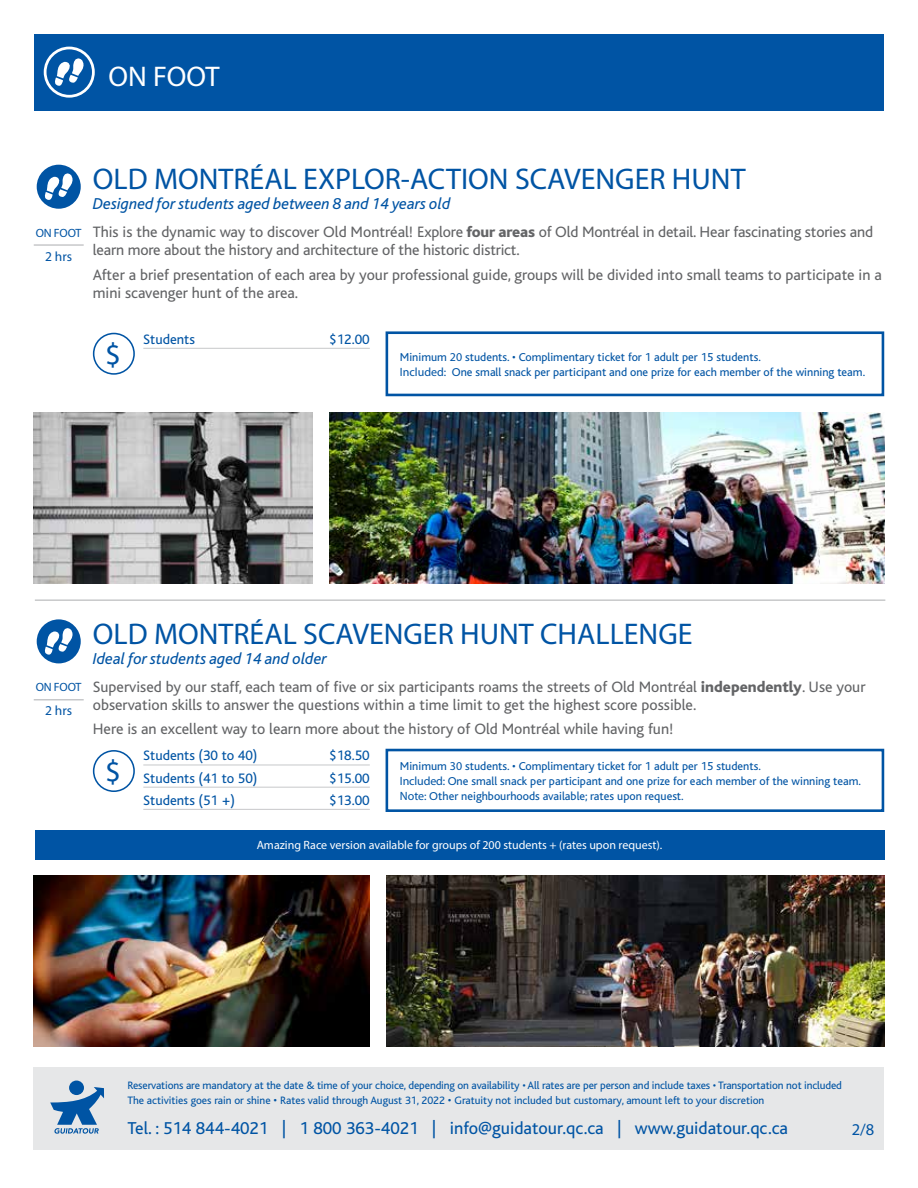
<style>
.page{position:relative;width:918px;height:1188px;background:#fff}
.page>*{position:absolute;margin:0;border:0;box-sizing:border-box;transform-origin:0 0}
.t1{font:31.05px "Myriad Pro";color:#0054a4}
.t2{font:30px "Myriad Pro";color:#0054a4}
.t3{font:28.5px "Myriad Pro";color:#fff}
.t4{font:18px "Bliss";color:#0054a4}
.t5{font:italic 16.5px "Bliss";color:#0054a4}
.t6{font:16.5px "Myriad Pro";color:#0054a4}
.t7{font:15.75px/18px "Bliss";color:#636466}
.t8{font:15px "Bliss";color:#0054a4}
.t9{font:14.4px "Bliss";color:#0054a4}
.t10{font:13.5px "Myriad Pro";color:#0054a4}
.t11{font:12px/15px "Bliss";color:#0054a4}
.t12{font:12px "Myriad Pro";color:#fff}
.t13{font:12px "Myriad Pro";letter-spacing:-.01em;color:#0054a4}
.t14{font:11.25px/15px "Bliss";letter-spacing:-.01em;color:#0054a4}
.s1{font-weight:800}
.s2{font-family:"Myriad Pro"}
.s3{font-size:12px}
</style>
<div class="page">
<div style="left:34px;top:1067px;width:850px;height:83px;background:#e6e7e8"></div>
<svg style="left:50px;top:1081px;width:54px;height:53px"></svg>
<hr style="left:34px;top:699px;width:50px;height:2px;background:#c7c8ca">
<div style="left:35px;top:830px;width:849px;height:30px;background:#0054a4"></div>
<svg style="left:35px;top:618px;width:47px;height:47px"></svg>
<div style="left:34px;top:617px;width:49px;height:49px;border:3px solid #fff;border-radius:50%"></div>
<svg style="left:44px;top:627px;width:29px;height:28px"></svg>
<div style="left:93px;top:750px;width:42px;height:42px;border:2px solid #0054a4;border-radius:50%"></div>
<div style="left:386px;top:749px;width:498px;height:63px;border:3px solid #0054a4"></div>
<hr style="left:143px;top:765px;width:227px;height:1px;background:#c7c8ca">
<hr style="left:143px;top:787px;width:227px;height:1px;background:#c7c8ca">
<hr style="left:143px;top:809px;width:227px;height:1px;background:#c7c8ca">
<img style="left:34px;top:875px;width:335px;height:171px">
<img style="left:387px;top:875px;width:497px;height:171px">
<svg style="left:35px;top:163px;width:47px;height:47px"></svg>
<div style="left:34px;top:162px;width:49px;height:49px;border:3px solid #fff;border-radius:50%"></div>
<svg style="left:44px;top:173px;width:29px;height:27px"></svg>
<div style="left:93px;top:333px;width:42px;height:42px;border:2px solid #0054a4;border-radius:50%"></div>
<div style="left:386px;top:331px;width:498px;height:65px;border:3px solid #0054a4"></div>
<hr style="left:143px;top:348px;width:227px;height:1px;background:#c7c8ca">
<img style="left:34px;top:413px;width:279px;height:171px">
<img style="left:329px;top:413px;width:555px;height:171px">
<hr style="left:34px;top:244px;width:50px;height:2px;background:#c7c8ca">
<hr style="left:35px;top:599px;width:850px;height:2px;background:#c7c8ca">
<div style="left:34px;top:34px;width:850px;height:77px;background:#0054a4"></div>
<svg style="left:45px;top:48px;width:48px;height:48px"></svg>
<div style="left:44px;top:47px;width:51px;height:51px;border:3px solid #fff;border-radius:50%"></div>
<svg style="left:54px;top:58px;width:30px;height:28px"></svg>
<h3 class="t3" style="left:109px;top:59px;width:113px">ON FOOT</h3>
<p class="t13" style="left:36px;top:225px;width:47px">ON FOOT</p>
<p class="t10" style="left:45px;top:248px;width:29px">2 hrs</p>
<h2 class="t2" style="left:93px;top:161px;width:654px">OLD MONTRÉAL EXPLOR-ACTION SCAVENGER HUNT</h2>
<p class="t5" style="left:93px;top:195px;width:359px">Designed for students aged between 8 and 14 years old</p>
<p class="t7" style="left:93px;top:223px;width:782px">This is the dynamic way to discover Old Montréal! Explore <span class="s1">four areas</span> of Old Montréal in detail. Hear fascinating stories and learn more about the history and architecture of the historic district.</p>
<p class="t7" style="left:93px;top:266px;width:790px">After a brief presentation of each area by your professional guide, groups will be divided into small teams to participate in a mini scavenger hunt of the area.</p>
<p class="t9" style="left:143px;top:331px;width:53px">Students</p>
<p class="t9" style="left:329px;top:331px;width:42px">$12.00</p>
<h1 class="t1" style="left:105px;top:335px;width:17px">$</h1>
<p class="t11" style="left:400px;top:350px;width:467px">Minimum <span class="s2">20</span> students. • Complimentary ticket for 1 adult per 15 students.<br><span class="s2">Included</span>: One small snack per participant and one prize for each member of the winning team.</p>
<p class="t13" style="left:36px;top:680px;width:47px">ON FOOT</p>
<p class="t10" style="left:45px;top:702px;width:29px">2 hrs</p>
<h2 class="t2" style="left:93px;top:616px;width:601px">OLD MONTRÉAL SCAVENGER HUNT CHALLENGE</h2>
<p class="t5" style="left:93px;top:650px;width:235px">Ideal for students aged 14 and older</p>
<p class="t7" style="left:93px;top:678px;width:774px">Supervised by our staff, each team of five or six participants roams the streets of Old Montréal <span class="s1">independently</span>. Use your observation skills to answer the questions within a time limit to get the highest score possible.</p>
<p class="t7" style="left:93px;top:721px;width:582px">Here is an excellent way to learn more about the history of Old Montréal while having fun!</p>
<p class="t9" style="left:143px;top:748px;width:116px">Students (30 to 40)</p>
<p class="t9" style="left:329px;top:748px;width:42px">$18.50</p>
<p class="t9" style="left:143px;top:770px;width:116px">Students (41 to 50)</p>
<p class="t9" style="left:329px;top:770px;width:42px">$15.00</p>
<p class="t9" style="left:143px;top:792px;width:93px">Students (51 +)</p>
<p class="t9" style="left:329px;top:792px;width:42px">$13.00</p>
<h1 class="t1" style="left:105px;top:752px;width:17px">$</h1>
<p class="t11" style="left:400px;top:759px;width:463px">Minimum <span class="s2">30</span> students. • Complimentary ticket for 1 adult per 15 students.<br><span class="s2">Included</span>: One small snack per participant and one prize for each member of the winning team.<br><span class="s2">Note</span>: Other neighbourhoods available; rates upon request.</p>
<p class="t12" style="left:257px;top:838px;width:407px">Amazing Race version available for groups of 200 students + (rates upon request).</p>
<p class="t14" style="left:182px;top:1078px;width:661px;text-indent:-55px">Reservations are mandatory at the date &amp; time of your choice, depending on availability • All rates are per person and include taxes • Transportation not included s tak pl ce rain or shine • Rates valid through August 31, 018</p>
<p class="t4" style="left:127px;top:1118px;width:662px">Tel. : 514 844-4021 | 1 800 363-4021 | info@guidatour.qc.ca | www.guidatour.qc.ca</p>
<p class="t8" style="left:846px;top:1127px;width:30px"><span class="s2">2</span> / 6</p>
<p class="t14" style="left:127px;top:1093px;width:639px">The activities goes rain or shine <span class="s3">•</span> Rates valid through August 31, 2022 <span class="s3">•</span> Gratuity not included but customary, amount left to your discretion</p>
<p class="t6" style="left:852px;top:1119px;width:24px">2/8</p>
</div>
